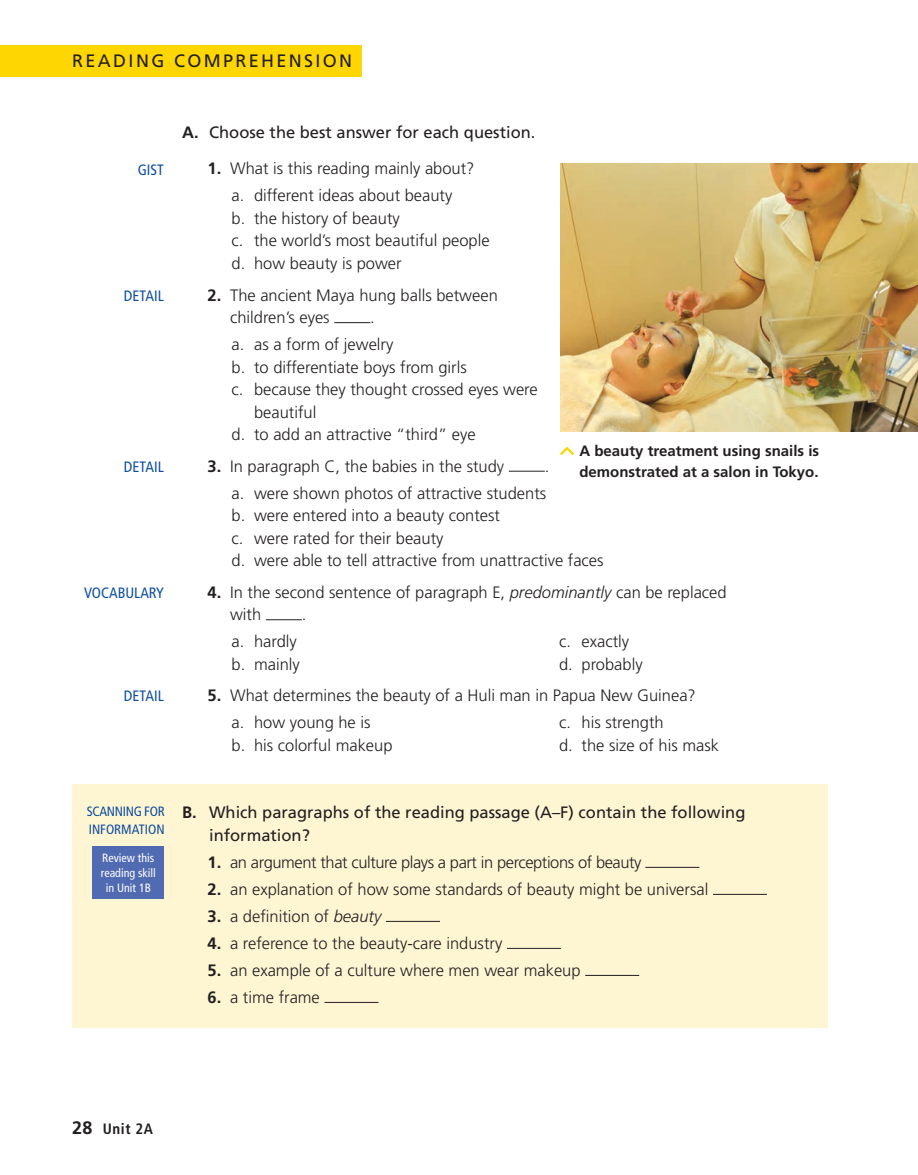
<style>
.page{position:relative;width:918px;height:1175px;background:#fff}
.page>*{position:absolute;margin:0;border:0;box-sizing:border-box;transform-origin:0 0}
.t1{font:18px "Frutiger LT Std";letter-spacing:.13em;color:#231f20}
.t2{font:300 16.5px/22.5px "Frutiger LT Std";color:#231f20}
.t3{font:16.5px/22.5px "Frutiger LT Std";color:#231f20}
.t4{font:300 16.5px "Frutiger LT Std";letter-spacing:-.025em;color:#231f20}
.t5{font:700 15px/21px "Frutiger LT Std";color:#231f20}
.t6{font:condensed 15px "Frutiger LT Std";color:#0d4da1}
.t7{font:700 condensed 15px "Frutiger LT Std";letter-spacing:.035em;color:#231f20}
.t8{font:condensed 13.5px/18px "Frutiger LT Std";letter-spacing:-.02em;color:#0d4da1}
.t9{font:condensed 12px/15px "Frutiger LT Std";color:#fff;text-align:center}
.s1{font-weight:700}
.s2{font-style:italic}
.s3{font-stretch:normal;font-size:18px}
</style>
<div class="page">
<div style="left:72px;top:784px;width:756px;height:243px;background:#fef5d3"></div>
<div style="left:0;top:45px;width:362px;height:31px;background:#fed702"></div>
<hr style="left:334px;top:322px;width:36px;height:1px;background:#231f20">
<hr style="left:509px;top:471px;width:36px;height:1px;background:#231f20">
<hr style="left:266px;top:619px;width:36px;height:1px;background:#231f20">
<hr style="left:645px;top:867px;width:54px;height:1px;background:#231f20">
<hr style="left:713px;top:894px;width:54px;height:1px;background:#231f20">
<hr style="left:386px;top:921px;width:54px;height:1px;background:#231f20">
<hr style="left:507px;top:948px;width:54px;height:1px;background:#231f20">
<hr style="left:585px;top:975px;width:54px;height:1px;background:#231f20">
<hr style="left:324px;top:1002px;width:54px;height:1px;background:#231f20">
<div style="left:92px;top:846px;width:72px;height:52px;background:#516bb3"></div>
<img style="left:561px;top:163px;width:357px;height:268px">
<svg style="left:560px;top:446px;width:15px;height:10px"></svg>
<p class="t1" style="left:72px;top:50px;width:281px">READING COMPREHENSION</p>
<p class="t6" style="left:138px;top:161px;width:28px">GIST</p>
<p class="t6" style="left:124px;top:287px;width:41px">DETAIL</p>
<p class="t6" style="left:124px;top:458px;width:41px">DETAIL</p>
<p class="t6" style="left:84px;top:584px;width:81px">VOCABULARY</p>
<p class="t6" style="left:124px;top:687px;width:41px">DETAIL</p>
<p class="t3" style="left:182px;top:121px;width:355px"><span class="s1">A.</span> Choose the best answer for each question.</p>
<p class="t2" style="left:208px;top:155px;width:268px;line-height:27px;text-align:center"><span class="s1">1.</span> What is this reading mainly about? a. different ideas about beauty</p>
<p class="t2" style="left:232px;top:207px;width:260px">b. the history of beauty<br>c. the world’s most beautiful people d. how beauty is power</p>
<p class="t2" style="left:230px;top:284px;width:269px;text-indent:-23px"><span class="s1">2.</span> The ancient Maya hung balls between children’s eyes</p>
<p class="t2" style="left:232px;top:304px;width:163px;line-height:27px;text-indent:139px">.<br>a. as a form of jewelry</p>
<p class="t2" style="left:232px;top:356px;width:237px">b. to differentiate boys from girls</p>
<p class="t2" style="left:232px;top:378px;width:308px">c. because they thought crossed eyes were</p>
<p class="t2" style="left:254px;top:401px;width:64px">beautiful</p>
<p class="t2" style="left:232px;top:423px;width:246px">d. to add an attractive “third” eye</p>
<p class="t2" style="left:208px;top:455px;width:298px"><span class="s1">3.</span> In paragraph C, the babies in the study</p>
<p class="t5" style="left:579px;top:440px;width:241px">A beauty treatment using snails is demonstrated at a salon in Tokyo.</p>
<p class="t2" style="left:232px;top:452px;width:319px;line-height:27px;text-align:right">.<br>a. were shown photos of attractive students</p>
<p class="t2" style="left:232px;top:504px;width:374px">b. were entered into a beauty contest<br>c. were rated for their beauty<br>d. were able to tell attractive from unattractive faces</p>
<p class="t2" style="left:230px;top:581px;width:498px;text-indent:-23px"><span class="s1">4.</span> In the second sentence of paragraph E, <span class="s2">predominantly</span> can be replaced with</p>
<p class="t2" style="left:302px;top:603px;width:6px">.</p>
<p class="t2" style="left:232px;top:630px;width:70px">a. hardly b. mainly</p>
<p class="t2" style="left:559px;top:630px;width:85px">c. exactly d. probably</p>
<p class="t2" style="left:232px;top:682px;width:466px;line-height:27px;text-indent:-24px"><span class="s1">5.</span> What determines the beauty of a Huli man in Papua New Guinea? a. how young he is</p>
<p class="t2" style="left:232px;top:734px;width:162px">b. his colorful makeup</p>
<p class="t2" style="left:559px;top:711px;width:162px">c. his strength<br>d. the size of his mask</p>
<p class="t8" style="left:87px;top:803px;width:80px">SCANNING FOR<br>INFORMATION</p>
<p class="t9" style="left:101px;top:850px;width:57px">Review this reading skill in Unit 1B</p>
<p class="t3" style="left:209px;top:801px;width:538px;text-indent:-27px"><span class="s1">B.</span> Which paragraphs of the reading passage (A–F) contain the following information?</p>
<p class="t4" style="left:208px;top:852px;width:436px"><span class="s1">1.</span> an argument that culture plays a part in perceptions of beauty</p>
<p class="t2" style="left:208px;top:878px;width:502px"><span class="s1">2.</span> an explanation of how some standards of beauty might be universal</p>
<p class="t2" style="left:208px;top:905px;width:175px"><span class="s1">3.</span> a definition of <span class="s2">beauty</span></p>
<p class="t2" style="left:208px;top:932px;width:296px"><span class="s1">4.</span> a reference to the beauty-care industry</p>
<p class="t2" style="left:208px;top:959px;width:375px"><span class="s1">5.</span> an example of a culture where men wear makeup</p>
<p class="t2" style="left:208px;top:986px;width:114px"><span class="s1">6.</span> a time frame</p>
<p class="t7" style="left:72px;top:1120px;width:83px"><span class="s3">28</span> Unit 2A</p>
</div>
